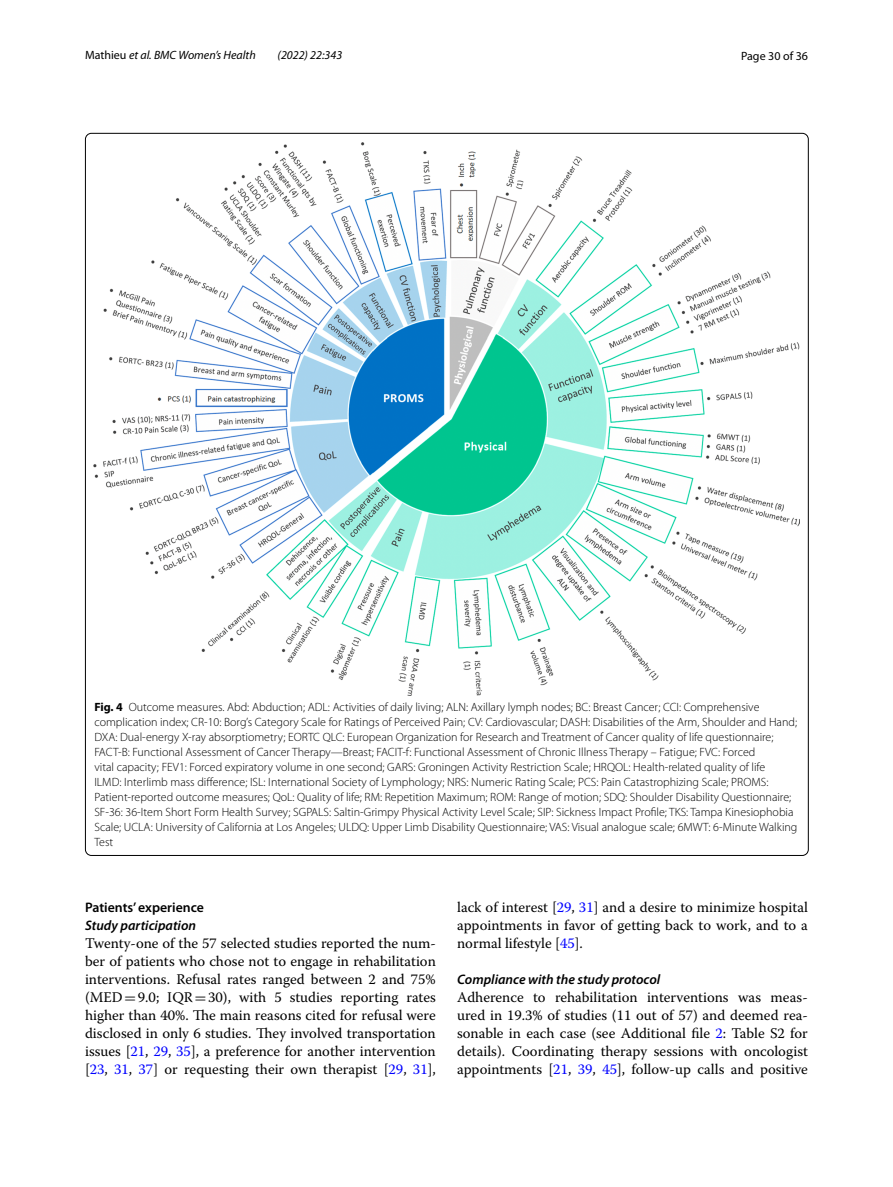
<style>
.page{position:relative;width:893px;height:1187px;background:#fff}
.page>*{position:absolute;margin:0;border:0;box-sizing:border-box;transform-origin:0 0}
.t1{font:14.7px/18px "Warnock Pro";color:#000;text-align:justify}
.t2{font:italic 600 13.8px "Myriad Pro";color:#000}
.t3{font:600 13.8px "Myriad Pro";color:#000}
.t4{font:300 12px/15px "Myriad Pro";color:#000}
.t5{font:italic 12px "Myriad Pro";color:#000}
.t6{font:12px "Myriad Pro";color:#000}
.s1{font-style:normal}
.s2{font-weight:700}
.s3{font-family:"MTSY"}
.s4{color:#00f}
</style>
<div class="page">
<img style="left:94px;top:142px;width:706px;height:553px">
<p class="t5" style="left:85px;top:48px;width:172px"><span class="s1">Mathieu</span> et al. BMC Women’s Health</p>
<p class="t5" style="left:278px;top:48px;width:66px">(2022) 22:343</p>
<p class="t6" style="left:741px;top:48px;width:68px">Page 30 of 36</p>
<p class="t4" style="left:94px;top:699px;width:705px"><span class="s2">Fig. 4</span> Outcome measures. Abd: Abduction; ADL: Activities of daily living; ALN: Axillary lymph nodes; BC: Breast Cancer; CCI: Comprehensive complication index; CR-10: Borg’s Category Scale for Ratings of Perceived Pain; CV: Cardiovascular; DASH: Disabilities of the Arm, Shoulder and Hand; DXA: Dual-energy X-ray absorptiometry; EORTC QLC: European Organization for Research and Treatment of Cancer quality of life questionnaire; FACT-B: Functional Assessment of Cancer Therapy—Breast; FACIT-f: Functional Assessment of Chronic Illness Therapy – Fatigue; FVC: Forced<br>vital capacity; FEV1: Forced expiratory volume in one second; GARS: Groningen Activity Restriction Scale; HRQOL: Health-related quality of life<br>ILMD: Interlimb mass difference; ISL: International Society of Lymphology; NRS: Numeric Rating Scale; PCS: Pain Catastrophizing Scale; PROMS:<br>Patient-reported outcome measures; QoL: Quality of life; RM: Repetition Maximum; ROM: Range of motion; SDQ: Shoulder Disability Questionnaire; SF-36: 36-Item Short Form Health Survey; SGPALS: Saltin-Grimpy Physical Activity Level Scale; SIP: Sickness Impact Profile; TKS: Tampa Kinesiophobia Scale; UCLA: University of California at Los Angeles; ULDQ: Upper Limb Disability Questionnaire; VAS: Visual analogue scale; 6MWT: 6-Minute Walking Test</p>
<p class="t3" style="left:85px;top:898px;width:120px">Patients’ experience</p>
<p class="t2" style="left:85px;top:916px;width:113px">Study participation</p>
<p class="t1" style="left:85px;top:933px;width:352px">Twenty-one of the 57 selected studies reported the num&shy;ber of patients who chose not to engage in rehabilitation interventions. Refusal rates ranged between 2 and 75% (MED<span class="s3">=</span>9.0; IQR<span class="s3">=</span>30), with 5 studies reporting rates higher than 40%. The main reasons cited for refusal were disclosed in only 6 studies. They involved transportation issues [<span class="s4">21</span>, <span class="s4">29</span>, <span class="s4">35</span>], a preference for another intervention [<span class="s4">23</span>, <span class="s4">31</span>, <span class="s4">37</span>] or requesting their own therapist [<span class="s4">29</span>, <span class="s4">31</span>],</p>
<p class="t1" style="left:457px;top:897px;width:352px">lack of interest [<span class="s4">29</span>, <span class="s4">31</span>] and a desire to minimize hospital appointments in favor of getting back to work, and to a normal lifestyle [<span class="s4">45</span>].</p>
<p class="t2" style="left:457px;top:970px;width:205px">Compliance with the study protocol</p>
<p class="t1" style="left:457px;top:987px;width:352px">Adherence to rehabilitation interventions was meas&shy;ured in 19.3% of studies (11 out of 57) and deemed rea&shy;sonable in each case (see Additional file <span class="s4">2</span>: Table S2 for details). Coordinating therapy sessions with oncologist appointments [<span class="s4">21</span>, <span class="s4">39</span>, <span class="s4">45</span>], follow-up calls and positive</p>
</div>
